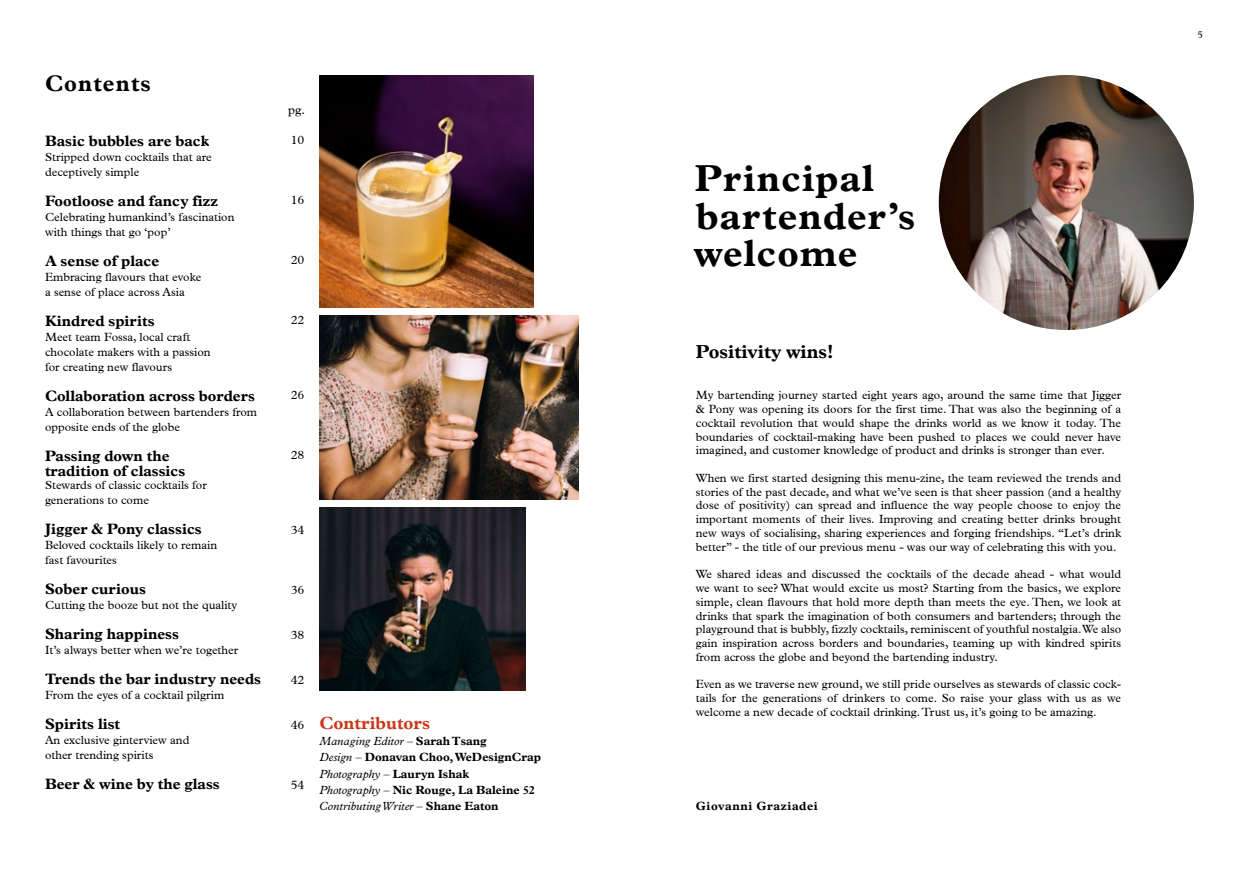
<style>
.page{position:relative;width:1248px;height:886px;background:#fff}
.page>*{position:absolute;margin:0;border:0;box-sizing:border-box;transform-origin:0 0}
.t1{font:700 37.5px/37.5px "Plantin";letter-spacing:.03em;color:#000}
.t2{font:700 22.5px "Plantin";letter-spacing:.05em;color:#000}
.t3{font:700 18.75px "Plantin";color:#000}
.t4{font:700 17.5px "Plantin";color:#c9391c}
.t5{font:700 15px/15px "Plantin";color:#000}
.t6{font:12.5px "Plantin";color:#000}
.t7{font:11.88px/13.8px "Plantin";color:#000}
.t8{font:700 11.88px/16.2px "Plantin";color:#000}
.t9{font:700 11.88px "Plantin";letter-spacing:.05em;color:#000}
.t10{font:10px "Plantin";color:#000}
.s1{font-weight:400;font-style:italic}
</style>
<div class="page">
<img style="left:938px;top:75px;width:255px;height:255px;border-radius:127px">
<img style="left:319px;top:75px;width:214px;height:233px">
<img style="left:319px;top:316px;width:260px;height:183px">
<img style="left:319px;top:508px;width:206px;height:182px">
<h2 class="t2" style="left:45px;top:70px;width:107px">Contents</h2>
<p class="t5" style="left:45px;top:133px;width:165px">Basic bubbles are back</p>
<p class="t7" style="left:45px;top:150px;width:168px;line-height:15px">Stripped down cocktails that are deceptively simple</p>
<p class="t5" style="left:45px;top:193px;width:174px">Footloose and fancy fizz</p>
<p class="t7" style="left:45px;top:210px;width:191px;line-height:15px">Celebrating humankind’s fascination with things that go ‘pop’</p>
<p class="t5" style="left:45px;top:253px;width:116px">A sense of place</p>
<p class="t7" style="left:45px;top:270px;width:158px;line-height:15px">Embracing flavours that evoke a sense of place across Asia</p>
<p class="t5" style="left:45px;top:313px;width:111px">Kindred spirits</p>
<p class="t7" style="left:45px;top:330px;width:167px;line-height:15px">Meet team Fossa, local craft chocolate makers with a passion for creating new flavours</p>
<p class="t5" style="left:45px;top:388px;width:211px">Collaboration across borders</p>
<p class="t7" style="left:45px;top:405px;width:214px;line-height:15px">A collaboration between bartenders from opposite ends of the globe</p>
<p class="t5" style="left:45px;top:448px;width:142px">Passing down the tradition of classics</p>
<p class="t7" style="left:45px;top:479px;width:163px;line-height:15px">Stewards of classic cocktails for generations to come</p>
<p class="t5" style="left:45px;top:522px;width:158px">Jigger &amp; Pony classics</p>
<p class="t7" style="left:45px;top:539px;width:174px;line-height:15px">Beloved cocktails likely to remain fast favourites</p>
<p class="t5" style="left:45px;top:582px;width:102px">Sober curious</p>
<p class="t7" style="left:45px;top:599px;width:194px">Cutting the booze but not the quality</p>
<p class="t5" style="left:45px;top:627px;width:135px">Sharing happiness</p>
<p class="t7" style="left:45px;top:644px;width:195px">It’s always better when we’re together</p>
<p class="t5" style="left:45px;top:672px;width:217px">Trends the bar industry needs</p>
<p class="t7" style="left:45px;top:689px;width:181px">From the eyes of a cocktail pilgrim</p>
<p class="t5" style="left:45px;top:717px;width:77px">Spirits list</p>
<p class="t7" style="left:45px;top:734px;width:146px;line-height:15px">An exclusive ginterview and other trending spirits</p>
<p class="t5" style="left:45px;top:777px;width:176px">Beer &amp; wine by the glass</p>
<p class="t6" style="left:288px;top:105px;width:18px">pg.</p>
<p class="t6" style="left:291px;top:135px;width:15px">10</p>
<p class="t6" style="left:291px;top:195px;width:15px">16</p>
<p class="t6" style="left:291px;top:255px;width:15px">20</p>
<p class="t6" style="left:291px;top:315px;width:15px">22</p>
<p class="t6" style="left:291px;top:390px;width:15px">26</p>
<p class="t6" style="left:291px;top:450px;width:15px">28</p>
<p class="t6" style="left:291px;top:525px;width:15px">34</p>
<p class="t6" style="left:291px;top:585px;width:15px">36</p>
<p class="t6" style="left:291px;top:630px;width:15px">38</p>
<p class="t6" style="left:291px;top:675px;width:15px">42</p>
<p class="t6" style="left:291px;top:720px;width:15px">46</p>
<p class="t6" style="left:291px;top:780px;width:15px">54</p>
<h3 class="t4" style="left:319px;top:713px;width:112px">Contributors</h3>
<p class="t8" style="left:319px;top:733px;width:223px"><span class="s1">Managing Editor –</span> Sarah Tsang<br><span class="s1">Design –</span> Donavan Choo, WeDesignCrap <span class="s1">Photography –</span> Lauryn Ishak<br><span class="s1">Photography –</span> Nic Rouge, La Baleine 52<br><span class="s1">Contributing Writer –</span> Shane Eaton</p>
<h1 class="t1" style="left:693px;top:159px;width:223px">Principal bartender’s welcome</h1>
<h3 class="t3" style="left:695px;top:341px;width:139px">Positivity wins!</h3>
<p class="t7" style="left:695px;top:390px;width:427px;text-align:justify">My bartending journey started eight years ago, around the same time that Jigger &amp; Pony was opening its doors for the first time. That was also the beginning of a cocktail revolution that would shape the drinks world as we know it today. The boundaries of cocktail-making have been pushed to places we could never have imagined, and customer knowledge of product and drinks is stronger than ever.</p>
<p class="t7" style="left:695px;top:472px;width:427px;text-align:justify">When we first started designing this menu-zine, the team reviewed the trends and stories of the past decade, and what we’ve seen is that sheer passion (and a healthy dose of positivity) can spread and influence the way people choose to enjoy the important moments of their lives. Improving and creating better drinks brought new ways of socialising, sharing experiences and forging friendships. “Let’s drink better” - the title of our previous menu - was our way of celebrating this with you.</p>
<p class="t7" style="left:695px;top:568px;width:427px;text-align:justify">We shared ideas and discussed the cocktails of the decade ahead - what would we want to see? What would excite us most? Starting from the basics, we explore simple, clean flavours that hold more depth than meets the eye. Then, we look at drinks that spark the imagination of both consumers and bartenders; through the playground that is bubbly, fizzly cocktails, reminiscent of youthful nostalgia. We also gain inspiration across borders and boundaries, teaming up with kindred spirits from across the globe and beyond the bartending industry.</p>
<p class="t7" style="left:695px;top:678px;width:427px;text-align:justify">Even as we traverse new ground, we still pride ourselves as stewards of classic cock&shy;tails for the generations of drinkers to come. So raise your glass with us as we welcome a new decade of cocktail drinking. Trust us, it’s going to be amazing.</p>
<p class="t9" style="left:695px;top:799px;width:124px">Giovanni Graziadei</p>
<p class="t10" style="left:1197px;top:31px;width:7px">5</p>
</div>
